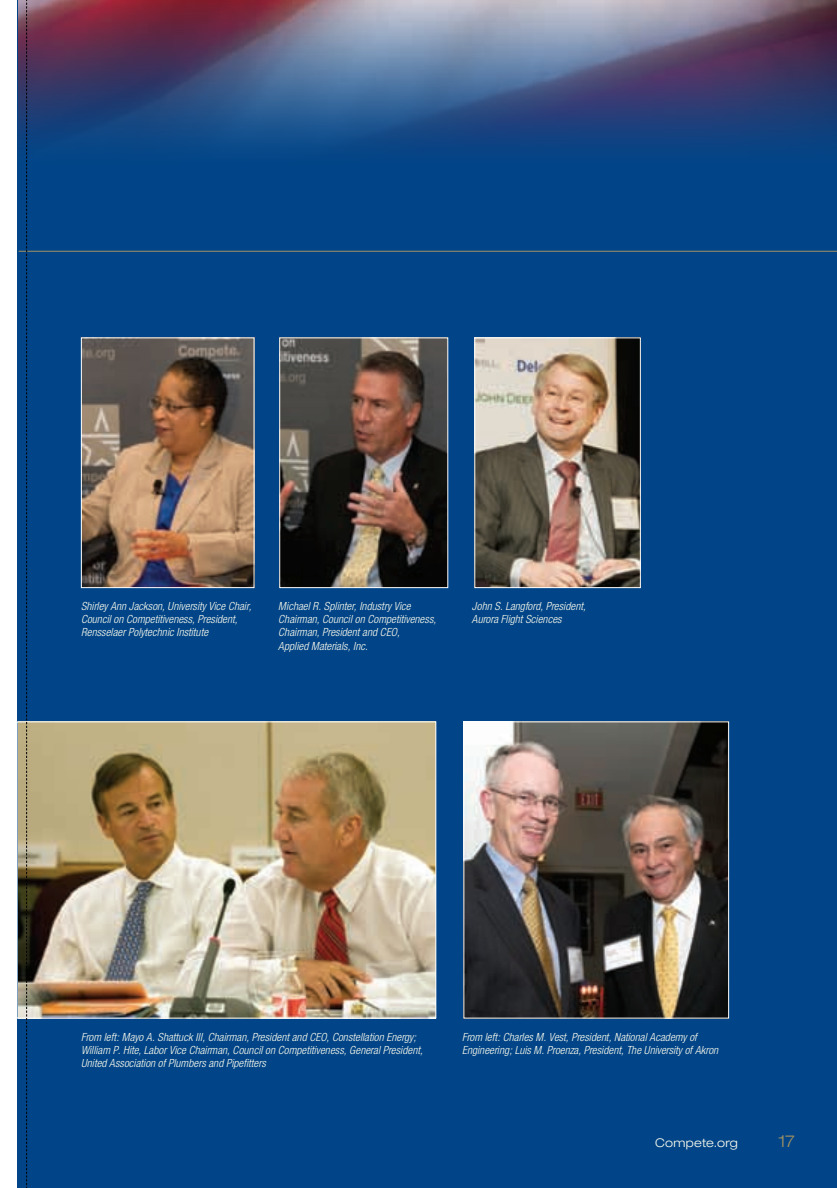
<style>
.page{position:relative;width:837px;height:1188px;background:#fff}
.page>*{position:absolute;margin:0;border:0;box-sizing:border-box;transform-origin:0 0}
.t1{font:300 expanded 16.5px "Helvetica Neue";color:#a29161}
.t2{font:300 expanded 12px "Helvetica Neue";letter-spacing:.02em;color:#fffdee}
.t3{font:italic 300 condensed 11.25px/13.2px "Helvetica Neue";letter-spacing:.005em;color:#fffdee}
</style>
<div class="page">
<div style="left:18px;top:0;width:819px;height:1188px;background:#014588"></div>
<img style="left:18px;top:0;width:819px;height:282px">
<img style="left:83px;top:340px;width:169px;height:246px">
<div style="left:81px;top:338px;width:173px;height:250px;border:1px solid #fff"></div>
<img style="left:476px;top:340px;width:163px;height:246px">
<div style="left:474px;top:338px;width:167px;height:250px;border:1px solid #fff"></div>
<img style="left:281px;top:340px;width:165px;height:246px">
<div style="left:279px;top:338px;width:169px;height:250px;border:1px solid #fff"></div>
<hr style="left:19px;top:251px;width:818px;height:1px;background:#a29161">
<img style="left:19px;top:724px;width:415px;height:293px">
<div style="left:17px;top:722px;width:419px;height:297px;border:1px solid #fff"></div>
<img style="left:466px;top:724px;width:261px;height:292px">
<div style="left:464px;top:722px;width:265px;height:296px;border:1px solid #fff"></div>
<svg style="left:26px;top:0;width:1px;height:1188px"></svg>
<p class="t3" style="left:81px;top:600px;width:172px">Shirley Ann Jackson, University Vice Chair,<br>Council on Competitiveness, President,<br>Rensselaer Polytechnic Institute</p>
<p class="t3" style="left:278px;top:600px;width:159px">Michael R. Splinter, Industry Vice<br>Chairman, Council on Competitiveness,<br>Chairman, President and CEO,<br>Applied Materials, Inc.</p>
<p class="t3" style="left:472px;top:600px;width:115px">John S. Langford, President,<br>Aurora Flight Sciences</p>
<p class="t3" style="left:81px;top:1030px;width:343px">From left: Mayo A. Shattuck III, Chairman, President and CEO, Constellation Energy;<br>William P. Hite, Labor Vice Chairman, Council on Competitiveness, General President,<br>United Association of Plumbers and Pipefitters</p>
<p class="t3" style="left:462px;top:1030px;width:258px">From left: Charles M. Vest, President, National Academy of<br>Engineering; Luis M. Proenza, President, The University of Akron</p>
<p class="t2" style="left:655px;top:1135px;width:84px">Compete.org</p>
<h1 class="t1" style="left:779px;top:1131px;width:18px">17</h1>
</div>
